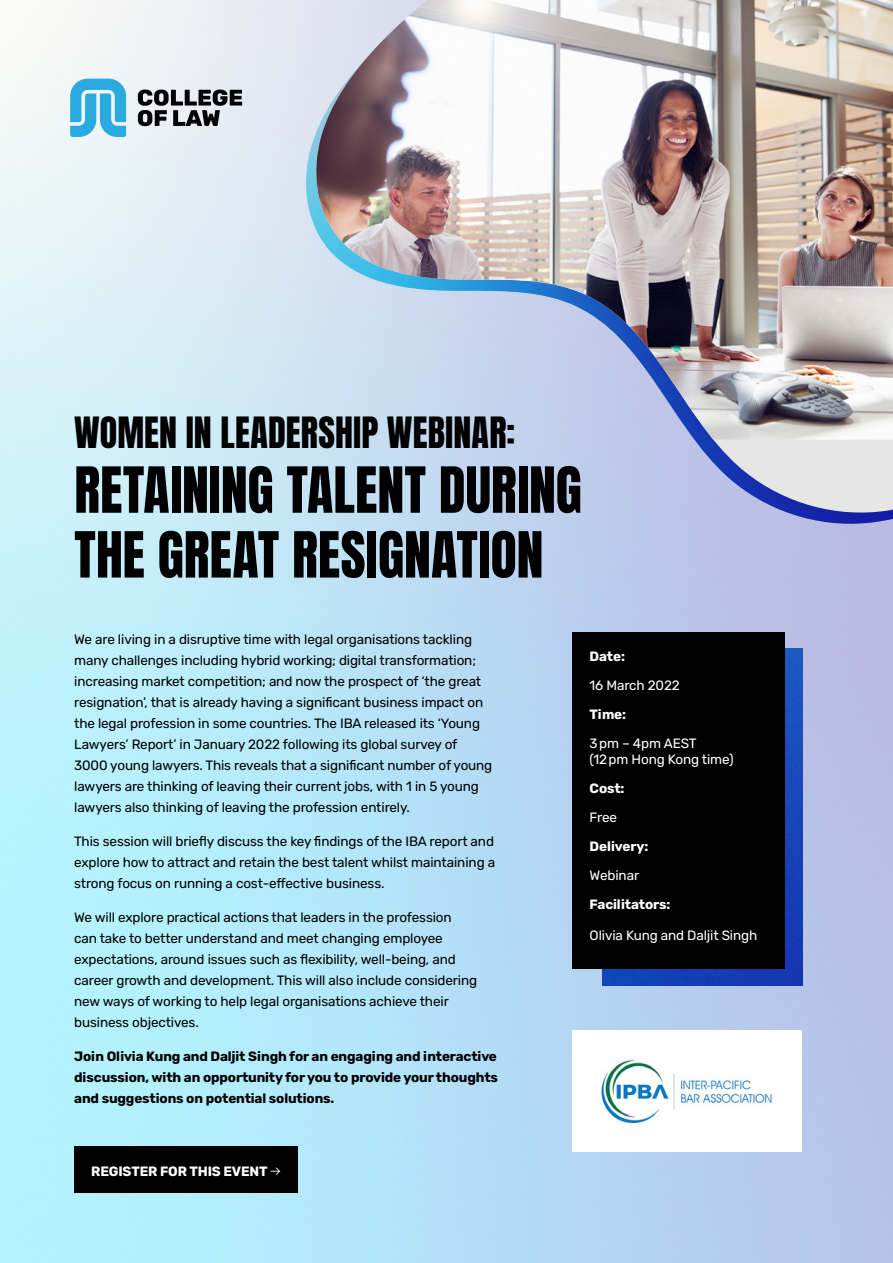
<style>
.page{position:relative;width:893px;height:1263px;background:#fff}
.page>*{position:absolute;margin:0;border:0;box-sizing:border-box;transform-origin:0 0}
.t1{font:54px/64.8px "Anton";color:#000}
.t2{font:36px "Anton";letter-spacing:.005em;color:#000}
.t3{font:13.5px/21px "Rubik";letter-spacing:-.01em;color:#000}
.t4{font:700 13.5px/21px "Rubik";letter-spacing:-.01em;color:#000;text-align:justify}
.t5{font:13.5px/16.2px "Rubik";letter-spacing:-.01em;color:#fff}
.t6{font:700 13.5px "Rubik";letter-spacing:-.01em;color:#fff}
.s1{font-family:"Beausite Classic";font-weight:300}
</style>
<div class="page">
<img style="left:0;top:0;width:893px;height:1263px">
<svg style="left:138px;top:89px;width:104px;height:37px;background:#7f8285"></svg>
<svg style="left:70px;top:79px;width:56px;height:58px;background:#5bbde6"></svg>
<div style="left:573px;top:632px;width:212px;height:337px;background:#000"></div>
<div style="left:74px;top:1146px;width:224px;height:47px;background:#000"></div>
<svg style="left:311px;top:440px;width:582px;height:77px;background:#becde8"></svg>
<img style="left:311px;top:0;width:582px;height:440px">
<div style="left:573px;top:1031px;width:229px;height:121px;background:#fff"></div>
<img style="left:601px;top:1059px;width:172px;height:65px">
<h2 class="t2" style="left:74px;top:414px;width:443px">WOMEN IN LEADERSHIP WEBINAR:</h2>
<h1 class="t1" style="left:74px;top:462px;width:509px">RETAINING TALENT DURING<br>THE GREAT RESIGNATION</h1>
<p class="t3" style="left:74px;top:629px;width:420px">We are living in a disruptive time with legal organisations tackling many challenges including hybrid working; digital transformation; increasing market competition; and now the prospect of ‘the great resignation’, that is already having a significant business impact on the legal profession in some countries. The IBA released its ‘Young Lawyers’ Report’ in January 2022 following its global survey of 3000 young lawyers. This reveals that a significant number of young lawyers are thinking of leaving their current jobs, with 1 in 5 young lawyers also thinking of leaving the profession entirely.</p>
<p class="t3" style="left:74px;top:831px;width:422px;text-align:justify">This session will briefly discuss the key findings of the IBA report and explore how to attract and retain the best talent whilst maintaining a strong focus on running a cost-effective business.</p>
<p class="t3" style="left:74px;top:907px;width:405px">We will explore practical actions that leaders in the profession can take to better understand and meet changing employee expectations, around issues such as flexibility, well-being, and career growth and development. This will also include considering new ways of working to help legal organisations achieve their business objectives.</p>
<p class="t4" style="left:74px;top:1046px;width:425px">Join Olivia Kung and Daljit Singh for an engaging and interactive discussion, with an opportunity for you to provide your thoughts and suggestions on potential solutions.</p>
<p class="t6" style="left:590px;top:649px;width:37px">Date:</p>
<p class="t5" style="left:590px;top:678px;width:92px">16 March 2022</p>
<p class="t6" style="left:590px;top:707px;width:38px">Time:</p>
<p class="t5" style="left:590px;top:736px;width:145px">3pm – 4pm AEST (12pm Hong Kong time)</p>
<p class="t6" style="left:590px;top:781px;width:36px">Cost:</p>
<p class="t5" style="left:590px;top:810px;width:29px">Free</p>
<p class="t6" style="left:590px;top:839px;width:60px">Delivery:</p>
<p class="t5" style="left:590px;top:868px;width:51px">Webinar</p>
<p class="t6" style="left:590px;top:897px;width:82px">Facilitators:</p>
<p class="t5" style="left:590px;top:927px;width:169px">Olivia Kung and Daljit Singh</p>
<p class="t6" style="left:91px;top:1163px;width:191px">REGISTER FOR THIS EVENT <span class="s1">→</span></p>
</div>
